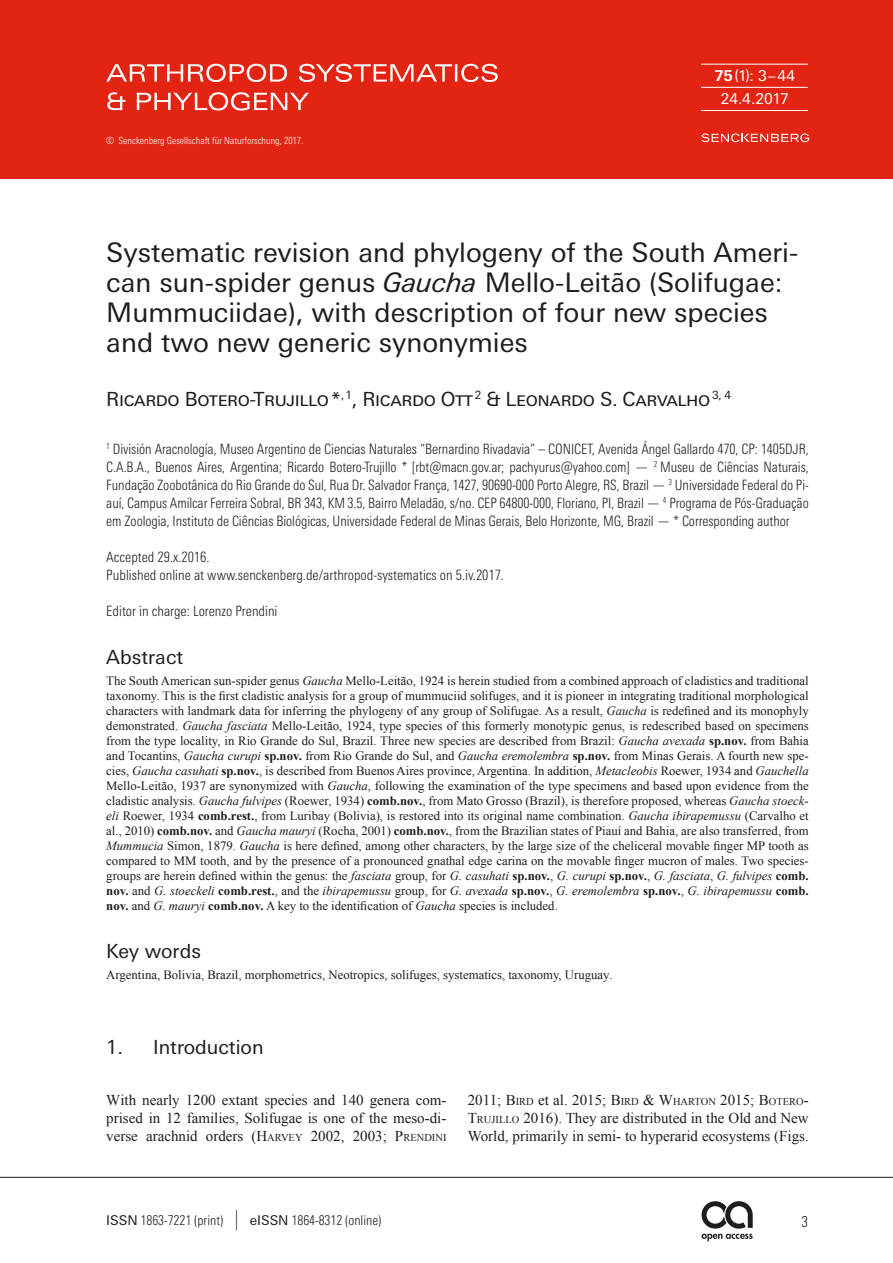
<style>
.page{position:relative;width:893px;height:1263px;background:#fff}
.page>*{position:absolute;margin:0;border:0;box-sizing:border-box;transform-origin:0 0}
.t1{font:27px/30px "Univers Next W1 G";color:#1d1d1b}
.t2{font:19.5px "Univers Next W1 G";letter-spacing:-.02em;color:#1d1d1b}
.t3{font:15px/18px "Times New Roman";color:#1d1d1b;text-align:justify}
.t4{font:15px/23.2px "Univers Next W1 G";letter-spacing:-.02em;color:#fff;text-align:center}
.t5{font:300 condensed 15px "Univers Next Pro";color:#1d1d1b}
.t6{font:300 condensed 14.25px/18px "Univers Next Pro";color:#1d1d1b;text-align:justify}
.t7{font:300 condensed 13.5px "Univers Next Pro";color:#1d1d1b}
.t8{font:12.75px/15px "Times New Roman";color:#1d1d1b;text-align:justify}
.t9{font:300 condensed 9.9px "Univers Next Pro";color:#fff}
.s1{font-weight:700}
.s2{font-style:italic}
.s3{font-style:inherit}
.s4{font-size:10.5px}
.s5{font-family:"Univers Next W1 G";font-weight:400;font-stretch:normal}
.s6{font-size:20.25px}
</style>
<div class="page">
<hr style="left:0;top:1177px;width:893px;height:1px;background:#1d1d1b">
<svg style="left:702px;top:1234px;width:51px;height:7px"></svg>
<svg style="left:702px;top:1201px;width:51px;height:27px"></svg>
<div style="left:0;top:0;width:893px;height:179px;background:#e42413"></div>
<svg style="left:107px;top:92px;width:202px;height:19px"></svg>
<svg style="left:106px;top:64px;width:392px;height:18px"></svg>
<hr style="left:701px;top:64px;width:107px;height:1px;background:#fff">
<hr style="left:701px;top:110px;width:107px;height:1px;background:#fff">
<hr style="left:701px;top:87px;width:107px;height:1px;background:#fff">
<svg style="left:701px;top:133px;width:108px;height:9px"></svg>
<p class="t9" style="left:106px;top:135px;width:199px">© Senckenberg Gesellschaft für Naturforschung, 2017.</p>
<p class="t4" style="left:714px;top:64px;width:82px"><span class="s1">75</span>(1): 3–44<br>24.4.2017</p>
<h1 class="t1" style="left:106px;top:237px;width:693px">Systematic revision and phylogeny of the South Ameri&shy;can sun-spider genus <span class="s2">Gaucha</span> Mello-Leitão (Solifugae:<br>Mummuciidae), with description of four new species and two new generic synonymies</h1>
<h2 class="t2" style="left:106px;top:388px;width:626px">Ricardo Botero-Trujillo*<sup>,1</sup>, Ricardo Ott <sup>2</sup> &amp; Leonardo S. Carvalho <sup>3,</sup> <sup>4</sup></h2>
<p class="t6" style="left:106px;top:440px;width:704px"><sup>1</sup> División Aracnología, Museo Argentino de Ciencias Naturales “Bernardino Rivadavia” – CONICET, Avenida Ángel Gallardo 470, CP: 1405DJR, C.A.B.A., Buenos Aires, Argentina; Ricardo Botero-Trujillo * [rbt@macn.gov.ar; pachyurus@yahoo.com] — <sup>2</sup> Museu de Ciências Naturais, Fundação Zoobotânica do Rio Grande do Sul, Rua Dr. Salvador França, 1427, 90690-000 Porto Alegre, RS, Brazil — <sup>3</sup> Universidade Federal do Pi&shy;auí, Campus Amílcar Ferreira Sobral, BR 343, KM 3.5, Bairro Meladão, s/no. CEP 64800-000, Floriano, PI, Brazil — <sup>4</sup> Programa de Pós-Graduação em Zoologia, Instituto de Ciências Biológicas, Universidade Federal de Minas Gerais, Belo Horizonte, MG, Brazil — * Corresponding author</p>
<p class="t6" style="left:106px;top:548px;width:399px">Accepted 29.x.2016.<br>Published online at www.senckenberg.de/arthropod-systematics on 5.iv.2017.</p>
<p class="t6" style="left:106px;top:602px;width:173px">Editor in charge: Lorenzo Prendini</p>
<h2 class="t2" style="left:106px;top:646px;width:78px">Abstract</h2>
<p class="t8" style="left:106px;top:673px;width:704px">The South American sun-spider genus <span class="s2">Gaucha</span> Mello-Leitão, 1924 is herein studied from a combined approach of cladistics and traditional taxonomy. This is the first cladistic analysis for a group of mummuciid solifuges, and it is pioneer in integrating traditional morphological characters with landmark data for inferring the phylogeny of any group of Solifugae. As a result, <span class="s2">Gaucha</span> is redefined and its monophyly demonstrated. <span class="s2">Gaucha fasciata</span> Mello-Leitão, 1924, type species of this formerly monotypic genus, is redescribed based on specimens from the type locality, in Rio Grande do Sul, Brazil. Three new species are described from Brazil: <span class="s2">Gaucha avexada</span> <span class="s1">sp.nov.</span> from Bahia and Tocantins, <span class="s2">Gaucha curupi</span> <span class="s1">sp.nov.</span> from Rio Grande do Sul, and <span class="s2">Gaucha eremolembra</span> <span class="s1">sp.nov.</span> from Minas Gerais. A fourth new spe&shy;cies, <span class="s2">Gaucha casuhati</span> <span class="s1">sp.nov.</span>, is described from Buenos Aires province, Argentina. In addition, <span class="s2">Metacleobis</span> Roewer, 1934 and <span class="s2">Gauchella </span>Mello-Leitão, 1937 are synonymized with <span class="s2">Gaucha</span>, following the examination of the type specimens and based upon evidence from the cladistic analysis. <span class="s2">Gaucha fulvipes</span> (Roewer, 1934) <span class="s1">comb.nov.</span>, from Mato Grosso (Brazil), is therefore proposed, whereas <span class="s2">Gaucha stoeck&shy;eli</span> Roewer, 1934 <span class="s1">comb.rest.</span>, from Luribay (Bolivia), is restored into its original name combination. <span class="s2">Gaucha ibirapemussu</span> (Carvalho et al., 2010) <span class="s1">comb.nov.</span> and <span class="s2">Gaucha mauryi</span> (Rocha, 2001) <span class="s1">comb.nov.</span>, from the Brazilian states of Piauí and Bahia, are also transferred, from <span class="s2">Mummucia</span> Simon, 1879. <span class="s2">Gaucha</span> is here defined, among other characters, by the large size of the cheliceral movable finger MP tooth as compared to MM tooth, and by the presence of a pronounced gnathal edge carina on the movable finger mucron of males. Two species&shy;groups are herein defined within the genus: the <span class="s2">fasciata</span> group, for <span class="s2">G. casuhati</span> <span class="s1">sp.nov.</span>, <span class="s2">G. curupi</span> <span class="s1">sp.nov.</span>, <span class="s2">G. fasciata</span>, <span class="s2">G. fulvipes</span> <span class="s1">comb. nov.</span> and <span class="s2">G. stoeckeli</span> <span class="s1">comb.rest.</span>, and the <span class="s2">ibirapemussu</span> group, for <span class="s2">G. avexada</span> <span class="s1">sp.nov.</span>, <span class="s2">G. eremolembra</span> <span class="s1">sp.nov.</span>, <span class="s2">G. ibirapemussu</span> <span class="s1">comb. nov.</span> and <span class="s2">G. mauryi</span> <span class="s1">comb.nov.</span> A key to the identification of <span class="s2">Gaucha</span> species is included.</p>
<h2 class="t2" style="left:106px;top:940px;width:96px">Key words</h2>
<p class="t8" style="left:106px;top:967px;width:508px">Argentina, Bolivia, Brazil, morphometrics, Neotropics, solifuges, systematics, taxonomy, Uruguay.</p>
<h2 class="t2" style="left:106px;top:1036px;width:159px">1. Introduction</h2>
<p class="t3" style="left:106px;top:1091px;width:342px">With nearly 1200 extant species and 140 genera com&shy;prised in 12 families, Solifugae is one of the meso-di&shy;verse arachnid orders (<span class="s3">H</span><span class="s4">ARVEY</span> 2002, 2003; <span class="s3">P</span><span class="s4">RENDINI</span></p>
<p class="t3" style="left:468px;top:1091px;width:343px">2011; <span class="s3">B</span><span class="s4">IRD</span> et al. 2015; <span class="s3">B</span><span class="s4">IRD</span> &amp; <span class="s3">W</span><span class="s4">HARTON</span> 2015; <span class="s3">B</span><span class="s4">OTERO</span>-<span class="s3">T</span><span class="s4">RUJILLO</span> 2016). They are distributed in the Old and New World, primarily in semi- to hyperarid ecosystems (Figs.</p>
<p class="t7" style="left:106px;top:1212px;width:277px"><span class="s5">ISSN</span> 1863-7221 (print) <span class="s6">|</span> <span class="s5">eISSN</span> 1864-8312 (online)</p>
<p class="t5" style="left:801px;top:1213px;width:8px">3</p>
</div>
